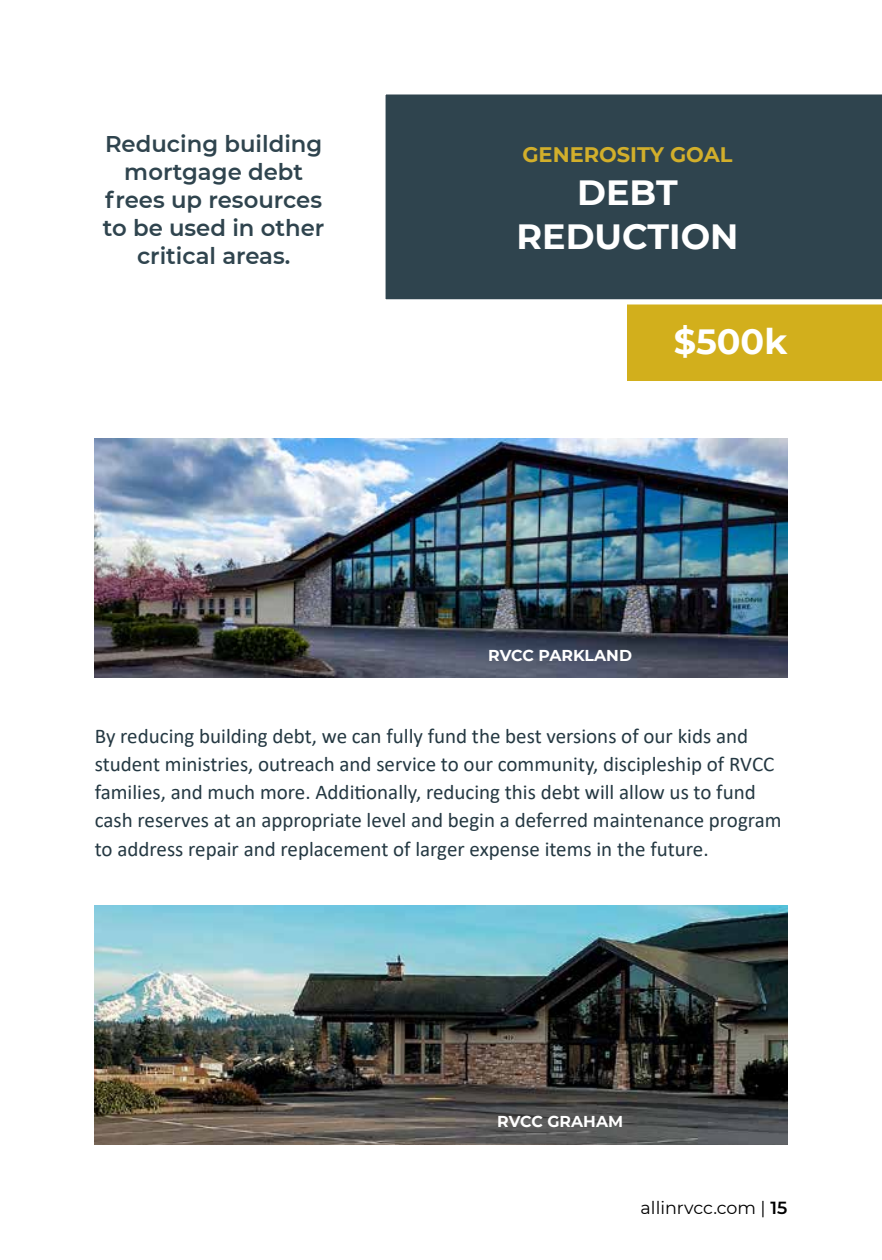
<style>
.page{position:relative;width:882px;height:1260px;background:#fff}
.page>*{position:absolute;margin:0;border:0;box-sizing:border-box;transform-origin:0 0}
.t1{font:700 35px/43.8px "Montserrat";color:#fff;text-align:center}
.t2{font:600 22.75px/28px "Montserrat";color:#2f444e;text-align:center}
.t3{font:21px/28px "Calibri";color:#243842}
.t4{font:700 21px "Montserrat";color:#d2af2b}
.t5{font:17.5px "Montserrat";color:#000}
.t6{font:700 15.75px "Montserrat";color:#fff}
.s1{font-weight:600}
</style>
<div class="page">
<div style="left:627px;top:141px;width:255px;height:240px;background:#d2af1c"></div>
<div style="left:385px;top:94px;width:497px;height:211px;background:#2f444e"></div>
<img style="left:95px;top:905px;width:692px;height:239px">
<img style="left:95px;top:439px;width:692px;height:239px">
<p class="t2" style="left:103px;top:129px;width:223px">Reducing building mortgage debt frees up resources to be used in other critical areas.</p>
<p class="t4" style="left:522px;top:139px;width:212px">GENEROSITY GOAL</p>
<h1 class="t1" style="left:516px;top:169px;width:224px">DEBT<br>REDUCTION</h1>
<h1 class="t1" style="left:674px;top:318px;width:115px">$500k</h1>
<p class="t6" style="left:488px;top:644px;width:145px">RVCC PARKLAND</p>
<p class="t3" style="left:95px;top:722px;width:688px">By reducing building debt, we can fully fund the best versions of our kids and student ministries, outreach and service to our community, discipleship of RVCC families, and much more. Additionally, reducing this debt will allow us to fund cash reserves at an appropriate level and begin a deferred maintenance program to address repair and replacement of larger expense items in the future.</p>
<p class="t6" style="left:497px;top:1110px;width:127px">RVCC GRAHAM</p>
<p class="t5" style="left:641px;top:1196px;width:148px">allinrvcc.com | <span class="s1">15</span></p>
</div>
